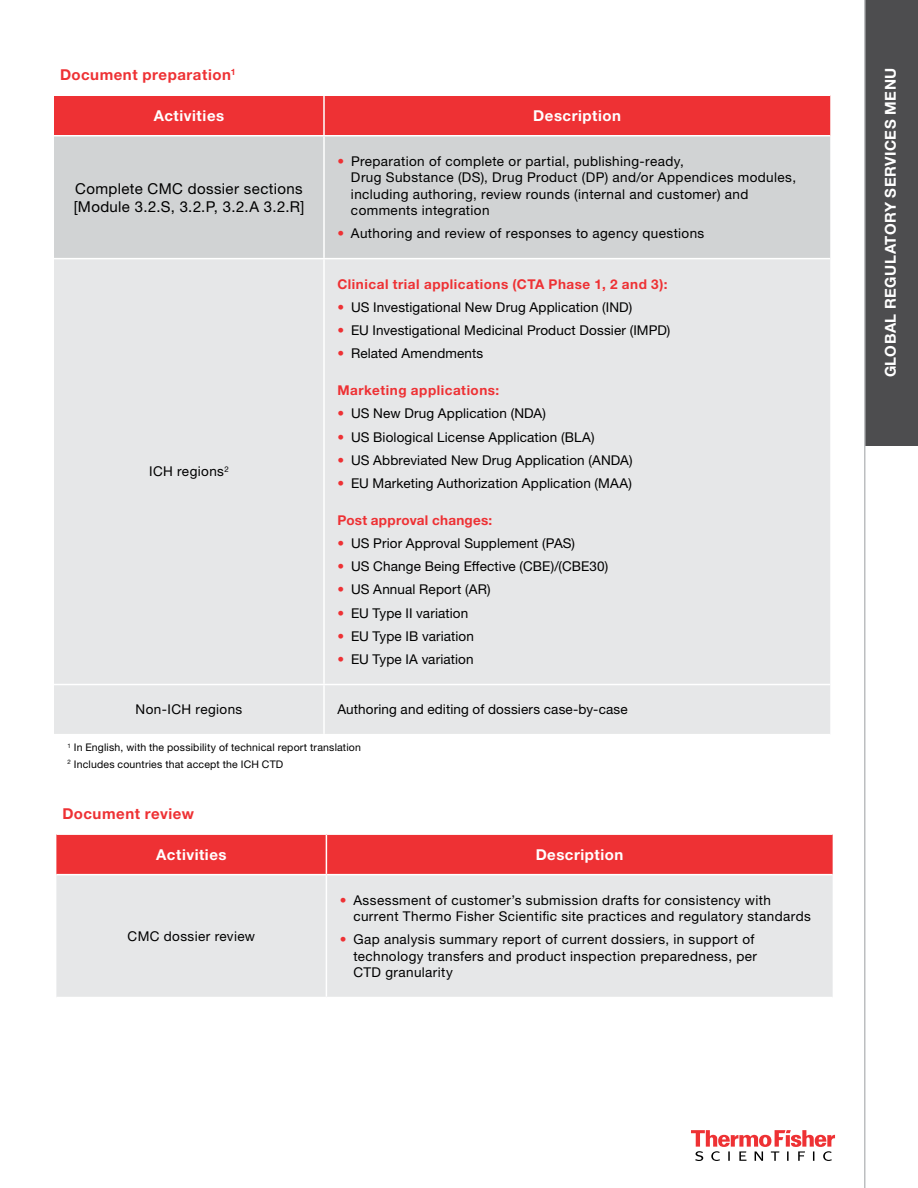
<style>
.page{position:relative;width:918px;height:1188px;background:#fff}
.page>*{position:absolute;margin:0;border:0;box-sizing:border-box;transform-origin:0 0}
.t1{font:700 15px "Helvetica Neue LTW1 G";letter-spacing:.035em;color:#fff}
.t2{font:15px/18px "Helvetica Neue LTW1 G";letter-spacing:.025em;color:#000}
.t3{font:700 15px "Helvetica Neue LTW1 G";letter-spacing:.035em;color:#ee3134}
.t4{font:13.5px/16.5px "Helvetica Neue LTW1 G";letter-spacing:.025em;color:#000}
.t5{font:700 13.5px "Helvetica Neue LTW1 G";letter-spacing:.04em;color:#ee3134}
.t6{font:13.5px "Helvetica Neue LTW1 G";letter-spacing:.005em;color:#000}
.t7{font:700 13.5px "Helvetica Neue LTW1 G";letter-spacing:.02em;color:#ee3134}
.t8{font:10.5px/16.5px "Helvetica Neue LTW1 G";letter-spacing:.015em;color:#000}
.s1{color:#ee3134}
</style>
<div class="page">
<svg style="left:691px;top:1130px;width:144px;height:31px"></svg>
<div style="left:865px;top:0;width:53px;height:445px;background:#4d4d4f"></div>
<hr style="left:864px;top:0;width:2px;height:1188px;background:#bcbec0">
<div style="left:54px;top:96px;width:776px;height:39px;background:#ee3134"></div>
<div style="left:54px;top:136px;width:776px;height:122px;background:#d1d3d4"></div>
<div style="left:54px;top:259px;width:776px;height:475px;background:#e6e7e8"></div>
<hr style="left:323px;top:96px;width:2px;height:39px;background:#fff">
<hr style="left:323px;top:136px;width:2px;height:122px;background:#fff">
<hr style="left:323px;top:259px;width:2px;height:425px;background:#fff">
<hr style="left:54px;top:684px;width:270px;height:1px;background:#fff">
<hr style="left:324px;top:684px;width:506px;height:1px;background:#fff">
<hr style="left:323px;top:685px;width:2px;height:49px;background:#fff">
<div style="left:56px;top:835px;width:777px;height:39px;background:#ee3134"></div>
<div style="left:56px;top:875px;width:777px;height:122px;background:#e6e7e8"></div>
<hr style="left:326px;top:835px;width:1px;height:39px;background:#fff">
<hr style="left:326px;top:875px;width:1px;height:122px;background:#fff">
<p class="t3" style="left:60px;top:66px;width:177px">Document preparation<sup>1</sup></p>
<p class="t1" style="left:154px;top:106px;width:72px">Activities</p>
<p class="t1" style="left:533px;top:106px;width:89px">Description</p>
<p class="t2" style="left:74px;top:179px;width:232px">Complete CMC dossier sections [Module 3.2.S, 3.2.P, 3.2.A 3.2.R]</p>
<p class="t4" style="left:149px;top:463px;width:81px">ICH regions<sup>2</sup></p>
<p class="t4" style="left:351px;top:152px;width:447px;text-indent:-13px"><span class="s1">•</span> Preparation of complete or partial, publishing-ready,<br>Drug Substance (DS), Drug Product (DP) and/or Appendices modules, including authoring, review rounds (internal and customer) and comments integration</p>
<p class="t4" style="left:337px;top:225px;width:368px"><span class="s1">•</span> Authoring and review of responses to agency questions</p>
<p class="t5" style="left:338px;top:275px;width:331px">Clinical trial applications (CTA Phase 1, 2 and 3):</p>
<p class="t4" style="left:338px;top:299px;width:296px"><span class="s1">•</span> US Investigational New Drug Application (IND)</p>
<p class="t4" style="left:338px;top:322px;width:334px"><span class="s1">•</span> EU Investigational Medicinal Product Dossier (IMPD)</p>
<p class="t4" style="left:338px;top:345px;width:147px"><span class="s1">•</span> Related Amendments</p>
<p class="t5" style="left:338px;top:382px;width:163px">Marketing applications:</p>
<p class="t4" style="left:338px;top:405px;width:210px"><span class="s1">•</span> US New Drug Application (NDA)</p>
<p class="t4" style="left:338px;top:428px;width:259px"><span class="s1">•</span> US Biological License Application (BLA)</p>
<p class="t4" style="left:338px;top:452px;width:297px"><span class="s1">•</span> US Abbreviated New Drug Application (ANDA)</p>
<p class="t4" style="left:338px;top:475px;width:296px"><span class="s1">•</span> EU Marketing Authorization Application (MAA)</p>
<p class="t7" style="left:338px;top:512px;width:156px">Post approval changes:</p>
<p class="t4" style="left:338px;top:535px;width:239px"><span class="s1">•</span> US Prior Approval Supplement (PAS)</p>
<p class="t6" style="left:338px;top:558px;width:272px"><span class="s1">•</span> US Change Being Effective (CBE)/(CBE30)</p>
<p class="t4" style="left:338px;top:581px;width:155px"><span class="s1">•</span> US Annual Report (AR)</p>
<p class="t4" style="left:338px;top:605px;width:132px"><span class="s1">•</span> EU Type II variation</p>
<p class="t4" style="left:338px;top:628px;width:138px"><span class="s1">•</span> EU Type IB variation</p>
<p class="t4" style="left:338px;top:651px;width:138px"><span class="s1">•</span> EU Type IA variation</p>
<p class="t4" style="left:136px;top:701px;width:108px">Non-ICH regions</p>
<p class="t4" style="left:338px;top:701px;width:292px">Authoring and editing of dossiers case-by-case</p>
<p class="t8" style="left:68px;top:739px;width:295px"><sup>1</sup> In English, with the possibility of technical report translation<br><sup>2</sup> Includes countries that accept the ICH CTD</p>
<p class="t3" style="left:62px;top:805px;width:133px">Document review</p>
<p class="t1" style="left:156px;top:845px;width:72px">Activities</p>
<p class="t1" style="left:536px;top:845px;width:89px">Description</p>
<p class="t4" style="left:128px;top:928px;width:129px">CMC dossier review</p>
<p class="t4" style="left:353px;top:891px;width:459px;text-indent:-14px"><span class="s1">•</span> Assessment of customer’s submission drafts for consistency with current Thermo Fisher Scientific site practices and regulatory standards</p>
<p class="t4" style="left:353px;top:931px;width:405px;text-indent:-14px"><span class="s1">•</span> Gap analysis summary report of current dossiers, in support of technology transfers and product inspection preparedness, per<br>CTD granularity</p>
<p class="t1" style="left:881px;top:377px;width:311px;rotate:-90deg">GLOBAL REGULATORY SERVICES MENU</p>
</div>
